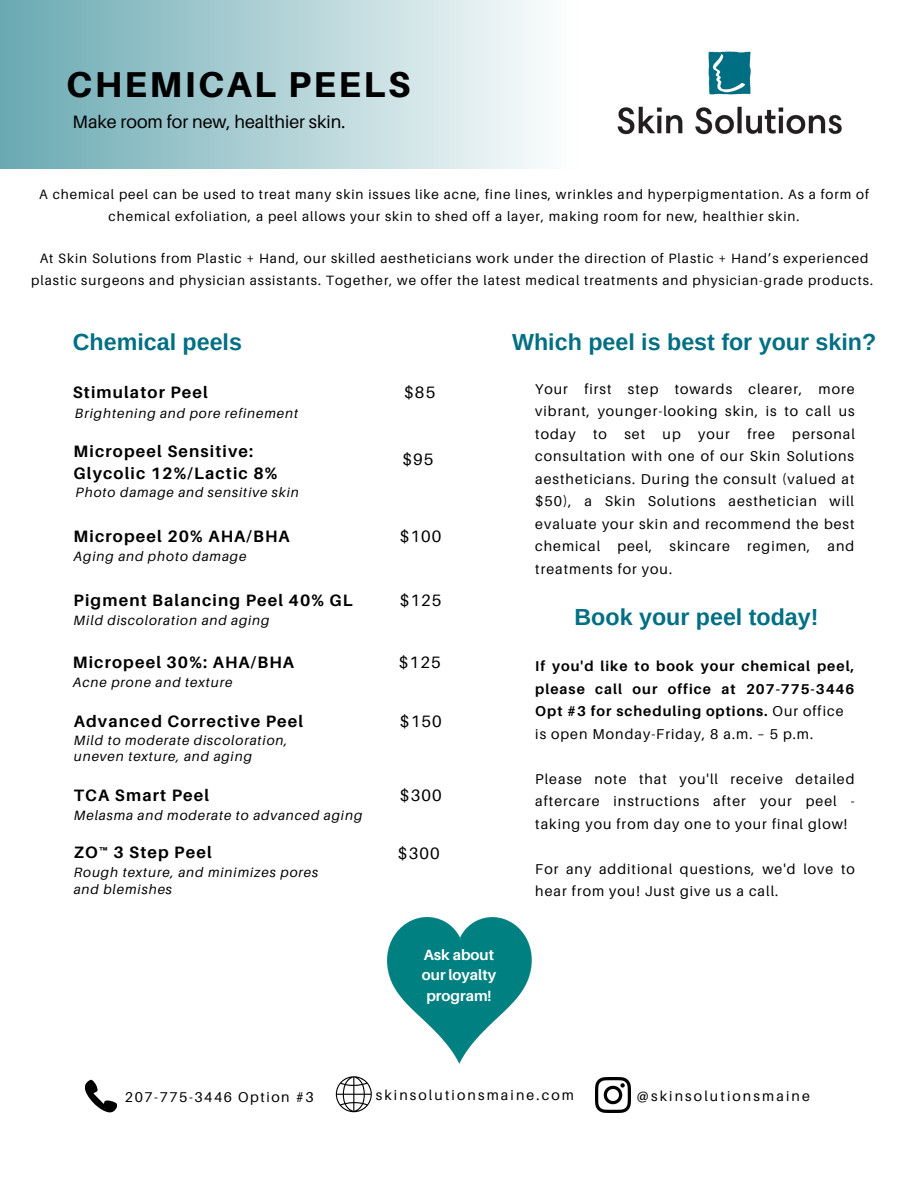
<style>
.page{position:relative;width:918px;height:1188px;background:#fff}
.page>*{position:absolute;margin:0;border:0;box-sizing:border-box;transform-origin:0 0}
.t1{font:800 36px "Aileron";letter-spacing:.07em;color:#000}
.t2{font:700 23.25px "Arimo";color:#006f83}
.t3{font:17.85px "Aileron";color:#000}
.t4{font:700 16.5px "Aileron";letter-spacing:.07em;color:#000}
.t5{font:16.5px "Aileron";letter-spacing:.07em;color:#000}
.t6{font:700 14.85px/20.2px "Aileron";color:#fff;text-align:center}
.t7{font:14.25px/22.5px "Aileron";letter-spacing:.07em;color:#000;text-align:justify}
.t8{font:700 14.25px/22.5px "Aileron";letter-spacing:.07em;color:#000;text-align:justify}
.t9{font:14.25px "Aileron";letter-spacing:.15em;color:#000}
.t10{font:14.25px "Aileron";letter-spacing:.11em;color:#000}
.t11{font:13.5px/21.3px "Aileron";letter-spacing:.07em;color:#000;text-align:center}
.t12{font:italic 13.5px "Aileron";letter-spacing:.07em;color:#000}
.s1{font-weight:400}
</style>
<div class="page">
<svg style="left:0;top:0;width:539px;height:169px;background:#add0d5"></svg>
<img style="left:617px;top:51px;width:225px;height:84px">
<img style="left:595px;top:1078px;width:35px;height:35px">
<svg style="left:85px;top:1080px;width:32px;height:32px"></svg>
<svg style="left:336px;top:1076px;width:36px;height:36px"></svg>
<img style="left:387px;top:917px;width:144px;height:147px">
<p class="t1" style="left:66px;top:62px;width:346px">CHEMICAL PEELS</p>
<p class="t3" style="left:73px;top:111px;width:274px">Make room for new, healthier skin.</p>
<p class="t11" style="left:39px;top:184px;width:831px">A chemical peel can be used to treat many skin issues like acne, fine lines, wrinkles and hyperpigmentation. As a form of chemical exfoliation, a peel allows your skin to shed off a layer, making room for new, healthier skin.</p>
<p class="t11" style="left:31px;top:248px;width:843px">At Skin Solutions from Plastic + Hand, our skilled aestheticians work under the direction of Plastic + Hand’s experienced plastic surgeons and physician assistants. Together, we offer the latest medical treatments and physician-grade products.</p>
<p class="t2" style="left:73px;top:329px;width:171px">Chemical peels</p>
<p class="t4" style="left:73px;top:382px;width:137px">Stimulator Peel</p>
<p class="t5" style="left:404px;top:382px;width:33px">$85</p>
<p class="t12" style="left:75px;top:405px;width:225px">Brightening and pore refinement</p>
<p class="t4" style="left:74px;top:441px;width:181px">Micropeel Sensitive:</p>
<p class="t4" style="left:74px;top:463px;width:205px">Glycolic 12%/Lactic 8%</p>
<p class="t5" style="left:403px;top:449px;width:33px">$95</p>
<p class="t12" style="left:76px;top:484px;width:225px">Photo damage and sensitive skin</p>
<p class="t4" style="left:74px;top:526px;width:218px">Micropeel 20% AHA/BHA</p>
<p class="t5" style="left:400px;top:526px;width:43px">$100</p>
<p class="t12" style="left:74px;top:548px;width:174px">Aging and photo damage</p>
<p class="t4" style="left:74px;top:590px;width:281px">Pigment Balancing Peel 40% GL</p>
<p class="t5" style="left:400px;top:590px;width:43px">$125</p>
<p class="t12" style="left:74px;top:612px;width:197px">Mild discoloration and aging</p>
<p class="t4" style="left:73px;top:652px;width:223px">Micropeel 30%: AHA/BHA</p>
<p class="t5" style="left:399px;top:652px;width:43px">$125</p>
<p class="t12" style="left:73px;top:674px;width:161px">Acne prone and texture</p>
<p class="t4" style="left:74px;top:711px;width:231px">Advanced Corrective Peel</p>
<p class="t5" style="left:400px;top:711px;width:43px">$150</p>
<p class="t12" style="left:74px;top:732px;width:215px">Mild to moderate discoloration,</p>
<p class="t12" style="left:74px;top:748px;width:180px">uneven texture, and aging</p>
<p class="t4" style="left:74px;top:785px;width:137px">TCA Smart Peel</p>
<p class="t5" style="left:400px;top:785px;width:43px">$300</p>
<p class="t12" style="left:74px;top:807px;width:290px">Melasma and moderate to advanced aging</p>
<p class="t4" style="left:74px;top:842px;width:139px">ZO™ 3 Step Peel</p>
<p class="t5" style="left:398px;top:843px;width:43px">$300</p>
<p class="t12" style="left:74px;top:864px;width:246px">Rough texture, and minimizes pores</p>
<p class="t12" style="left:74px;top:881px;width:100px">and blemishes</p>
<p class="t2" style="left:512px;top:329px;width:366px">Which peel is best for your skin?</p>
<p class="t7" style="left:535px;top:377px;width:321px">Your first step towards clearer, more vibrant, younger-looking skin, is to call us today to set up your free personal consultation with one of our Skin Solutions aestheticians. During the consult (valued at $50), a Skin Solutions aesthetician will evaluate your skin and recommend the best chemical peel, skincare regimen, and treatments for you.</p>
<p class="t2" style="left:575px;top:604px;width:246px">Book your peel today!</p>
<p class="t8" style="left:535px;top:655px;width:321px">If you'd like to book your chemical peel, please call our office at 207-775-3446<br>Opt #3 for scheduling options. <span class="s1">Our office</span></p>
<p class="t7" style="left:535px;top:722px;width:279px">is open Monday-Friday, 8 a.m. – 5 p.m.</p>
<p class="t7" style="left:535px;top:767px;width:321px">Please note that you'll receive detailed aftercare instructions after your peel - taking you from day one to your final glow!</p>
<p class="t7" style="left:535px;top:857px;width:321px">For any additional questions, we'd love to hear from you! Just give us a call.</p>
<p class="t6" style="left:422px;top:945px;width:76px">Ask about our loyalty program!</p>
<p class="t10" style="left:125px;top:1088px;width:190px">207-775-3446 Option #3</p>
<p class="t9" style="left:376px;top:1087px;width:200px">skinsolutionsmaine.com</p>
<p class="t9" style="left:637px;top:1087px;width:174px">@skinsolutionsmaine</p>
</div>
